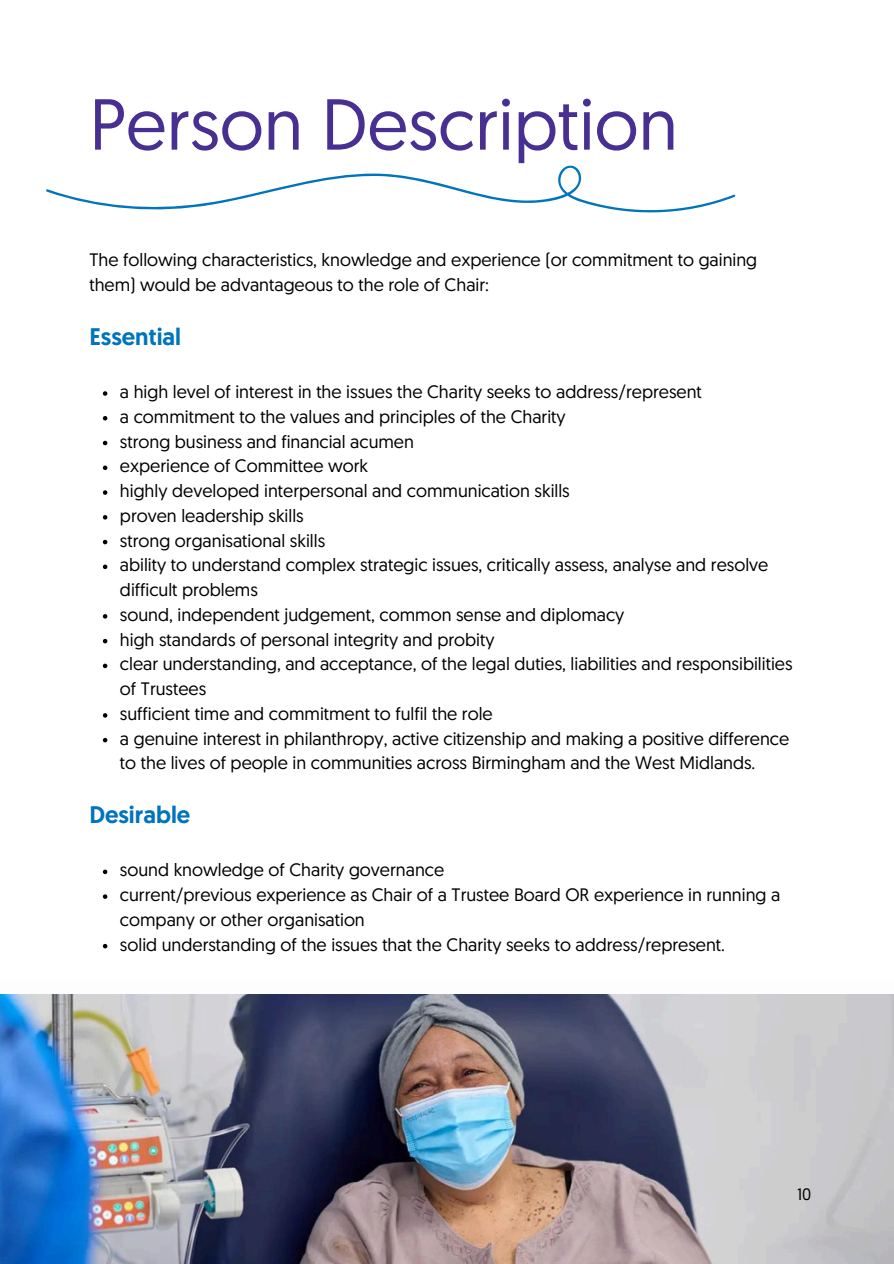
<style>
.page{position:relative;width:894px;height:1264px;background:#fff}
.page>*{position:absolute;margin:0;border:0;box-sizing:border-box;transform-origin:0 0}
.t1{font:72px "Geomanist";color:#483092}
.t2{font:500 24px "Geomanist";color:#0074bc}
.t3{font:18px/24.8px "Geomanist";color:#000}
.t4{font:16.5px "Geomanist";color:#000}
</style>
<div class="page">
<svg style="left:103px;top:391px;width:4px;height:5px"></svg>
<svg style="left:103px;top:416px;width:4px;height:4px"></svg>
<svg style="left:103px;top:441px;width:4px;height:4px"></svg>
<svg style="left:103px;top:465px;width:4px;height:5px"></svg>
<svg style="left:103px;top:490px;width:4px;height:5px"></svg>
<svg style="left:103px;top:515px;width:4px;height:4px"></svg>
<svg style="left:103px;top:540px;width:4px;height:4px"></svg>
<svg style="left:103px;top:564px;width:4px;height:5px"></svg>
<svg style="left:103px;top:614px;width:4px;height:4px"></svg>
<svg style="left:103px;top:639px;width:4px;height:4px"></svg>
<svg style="left:103px;top:663px;width:4px;height:5px"></svg>
<svg style="left:103px;top:713px;width:4px;height:4px"></svg>
<svg style="left:103px;top:738px;width:4px;height:4px"></svg>
<svg style="left:103px;top:869px;width:4px;height:5px"></svg>
<svg style="left:103px;top:894px;width:4px;height:4px"></svg>
<svg style="left:103px;top:943px;width:4px;height:5px"></svg>
<svg style="left:46px;top:165px;width:689px;height:48px"></svg>
<img style="left:0;top:994px;width:893px;height:269px">
<p class="t1" style="left:89px;top:96px;width:590px">Person Description</p>
<h1 class="t3" style="left:89px;top:249px;width:669px">The following characteristics, knowledge and experience (or commitment to gaining them) would be advantageous to the role of Chair:</h1>
<p class="t2" style="left:89px;top:327px;width:93px">Essential</p>
<p class="t3" style="left:120px;top:381px;width:583px">a high level of interest in the issues the Charity seeks to address/represent</p>
<h2 class="t3" style="left:120px;top:406px;width:447px">a commitment to the values and principles of the Charity</h2>
<p class="t3" style="left:120px;top:430px;width:295px">strong business and financial acumen</p>
<p class="t3" style="left:120px;top:455px;width:250px">experience of Committee work</p>
<p class="t3" style="left:120px;top:480px;width:451px">highly developed interpersonal and communication skills</p>
<p class="t3" style="left:120px;top:505px;width:185px">proven leadership skills</p>
<p class="t3" style="left:120px;top:529px;width:207px">strong organisational skills</p>
<p class="t3" style="left:120px;top:554px;width:649px">ability to understand complex strategic issues, critically assess, analyse and resolve difficult problems</p>
<p class="t3" style="left:120px;top:604px;width:506px">sound, independent judgement, common sense and diplomacy</p>
<p class="t3" style="left:120px;top:628px;width:376px">high standards of personal integrity and probity</p>
<p class="t3" style="left:120px;top:653px;width:674px">clear understanding, and acceptance, of the legal duties, liabilities and responsibilities of Trustees</p>
<p class="t3" style="left:120px;top:703px;width:374px">sufficient time and commitment to fulfil the role</p>
<p class="t3" style="left:120px;top:727px;width:670px">a genuine interest in philanthropy, active citizenship and making a positive difference to the lives of people in communities across Birmingham and the West Midlands.</p>
<p class="t2" style="left:89px;top:805px;width:102px">Desirable</p>
<p class="t3" style="left:120px;top:859px;width:326px">sound knowledge of Charity governance</p>
<h2 class="t3" style="left:120px;top:884px;width:661px">current/previous experience as Chair of a Trustee Board OR experience in running a company or other organisation</h2>
<p class="t3" style="left:120px;top:933px;width:606px">solid understanding of the issues that the Charity seeks to address/represent.</p>
<p class="t4" style="left:796px;top:1187px;width:16px">10</p>
</div>
